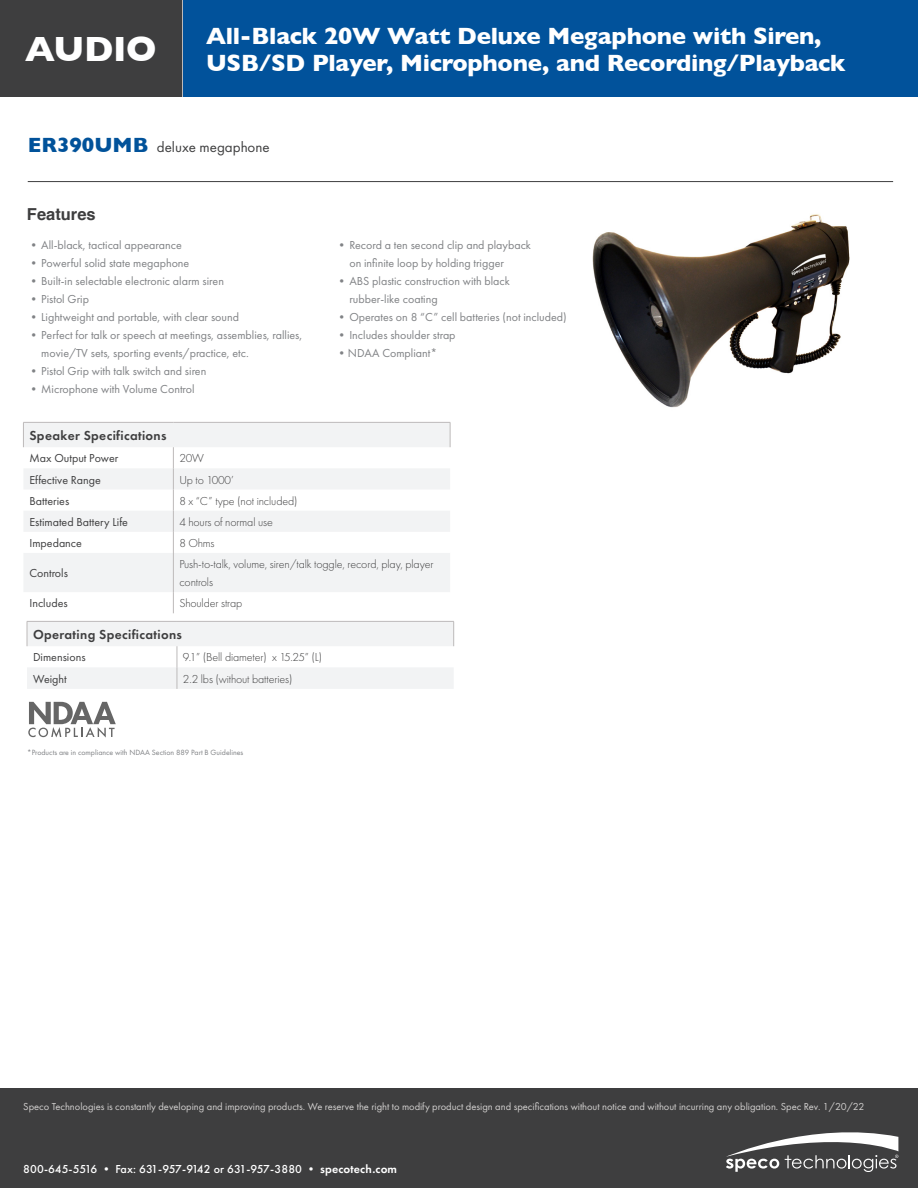
<style>
.page{position:relative;width:918px;height:1188px;background:#fff}
.page>*{position:absolute;margin:0;border:0;box-sizing:border-box;transform-origin:0 0}
.PRODUCT_NAME{font:700 35.7px "Gill Sans";letter-spacing:-.01em;color:#fff}
.PRODUCT_NAME-2{font:700 24px "Gill Sans";letter-spacing:-.01em;color:#fff}
.DESCRIPTIONS{font:700 16.5px "Helvetica";color:#3e3e3f}
.PRODUCT_NAME-3{font:15px "Futura PT";color:#3e3e3f}
.DESCRIPTIONS-2{font:600 13.5px "Futura PT";letter-spacing:.025em;color:#3e3e3f}
.DESCRIPTIONS-3{font:12px/18px "Futura PT";color:#808285}
.DESCRIPTIONS-4{font:300 12px/18px "Futura PT";letter-spacing:-.01em;color:#3e3e3f}
.DESCRIPTIONS-5{font:12px "Futura PT";color:#3e3e3f}
.ADDRESS{font:500 12px "Futura PT";letter-spacing:-.015em;color:#fff}
.DESCRIPTIONS-6{font:10.5px "Futura PT";color:#d1cfce}
.DESCRIPTIONS-7{font:7.8px "Futura PT";color:#808285}
.s1{font-family:"Gill Sans";font-weight:700;font-size:21px;color:#01529a}
.s2{font-weight:600}
</style>
<div class="page">
<hr style="left:181px;top:0;width:3px;height:96px;background:#bdbaba">
<div style="left:184px;top:0;width:734px;height:96px;background:#01529b"></div>
<div style="left:0;top:0;width:181px;height:96px;background:#3e3e3f"></div>
<div style="left:0;top:1088px;width:918px;height:100px;background:#3e3e3f"></div>
<hr style="left:28px;top:181px;width:865px;height:1px;background:#3e3e3f">
<svg style="left:726px;top:1132px;width:172px;height:40px"></svg>
<svg style="left:23px;top:423px;width:427px;height:169px;fill:#f2f3f4"></svg>
<svg style="left:450px;top:423px;width:1px;height:24px"></svg>
<svg style="left:173px;top:447px;width:1px;height:106px"></svg>
<hr style="left:173px;top:553px;width:1px;height:39px;background:#bdbaba">
<svg style="left:173px;top:592px;width:1px;height:21px"></svg>
<hr style="left:23px;top:422px;width:150px;height:1px;background:#bdbaba">
<svg style="left:23px;top:423px;width:1px;height:24px"></svg>
<hr style="left:173px;top:422px;width:277px;height:1px;background:#bdbaba">
<svg style="left:27px;top:621px;width:427px;height:68px"></svg>
<hr style="left:177px;top:621px;width:277px;height:1px;background:#bdbaba">
<img style="left:592px;top:214px;width:258px;height:194px">
<svg style="left:28px;top:702px;width:88px;height:36px"></svg>
<p class="PRODUCT_NAME" style="left:25px;top:21px;width:133px">AUDIO</p>
<p class="PRODUCT_NAME-2" style="left:206px;top:17px;width:617px">All-Black 20W Watt Deluxe Megaphone with Siren,</p>
<p class="PRODUCT_NAME-2" style="left:206px;top:44px;width:641px">USB/SD Player, Microphone, and Recording/Playback</p>
<p class="PRODUCT_NAME-3" style="left:28px;top:138px;width:243px"><span class="s1">ER390UMB</span> deluxe megaphone</p>
<p class="DESCRIPTIONS" style="left:27px;top:201px;width:70px">Features</p>
<p class="DESCRIPTIONS-3" style="left:28px;top:236px;width:156px">•All-black, tactical appearance</p>
<p class="DESCRIPTIONS-3" style="left:28px;top:254px;width:163px">•Powerful solid state megaphone</p>
<p class="DESCRIPTIONS-3" style="left:28px;top:272px;width:198px">•Built-in selectable electronic alarm siren</p>
<p class="DESCRIPTIONS-3" style="left:28px;top:290px;width:63px">•Pistol Grip</p>
<p class="DESCRIPTIONS-3" style="left:28px;top:308px;width:213px">•Lightweight and portable, with clear sound</p>
<p class="DESCRIPTIONS-3" style="left:41px;top:326px;width:263px;text-indent:-14px">•Perfect for talk or speech at meetings, assemblies, rallies, movie/TV sets, sporting events/practice, etc.</p>
<p class="DESCRIPTIONS-3" style="left:28px;top:362px;width:180px">•Pistol Grip with talk switch and siren</p>
<p class="DESCRIPTIONS-3" style="left:28px;top:380px;width:168px">•Microphone with Volume Control</p>
<p class="DESCRIPTIONS-3" style="left:349px;top:236px;width:183px;text-indent:-14px">•Record a ten second clip and playback on infinite loop by holding trigger</p>
<p class="DESCRIPTIONS-3" style="left:349px;top:272px;width:162px;text-indent:-14px">•ABS plastic construction with black rubber-like coating</p>
<p class="DESCRIPTIONS-3" style="left:336px;top:308px;width:232px">•Operates on 8 “C” cell batteries (not included)</p>
<p class="DESCRIPTIONS-3" style="left:336px;top:326px;width:121px">•Includes shoulder strap</p>
<p class="DESCRIPTIONS-3" style="left:336px;top:344px;width:103px">•NDAA Compliant*</p>
<p class="DESCRIPTIONS-2" style="left:29px;top:427px;width:139px">Speaker Specifications</p>
<p class="DESCRIPTIONS-5" style="left:29px;top:451px;width:91px">Max Output Power</p>
<p class="DESCRIPTIONS-4" style="left:179px;top:449px;width:26px">20W</p>
<p class="DESCRIPTIONS-5" style="left:29px;top:472px;width:73px">Effective Range</p>
<p class="DESCRIPTIONS-4" style="left:179px;top:471px;width:56px">Up to 1000’</p>
<p class="DESCRIPTIONS-5" style="left:29px;top:494px;width:41px">Batteries</p>
<p class="DESCRIPTIONS-4" style="left:179px;top:492px;width:120px">8 x “C” type (not included)</p>
<p class="DESCRIPTIONS-5" style="left:29px;top:515px;width:100px">Estimated Battery Life</p>
<p class="DESCRIPTIONS-4" style="left:179px;top:513px;width:95px">4 hours of normal use</p>
<p class="DESCRIPTIONS-5" style="left:29px;top:536px;width:54px">Impedance</p>
<p class="DESCRIPTIONS-4" style="left:179px;top:534px;width:37px">8 Ohms</p>
<p class="DESCRIPTIONS-5" style="left:29px;top:566px;width:40px">Controls</p>
<p class="DESCRIPTIONS-4" style="left:179px;top:555px;width:256px">Push-to-talk, volume, siren/talk toggle, record, play, player controls</p>
<p class="DESCRIPTIONS-5" style="left:29px;top:596px;width:40px">Includes</p>
<p class="DESCRIPTIONS-4" style="left:179px;top:594px;width:64px">Shoulder strap</p>
<p class="DESCRIPTIONS-2" style="left:33px;top:626px;width:151px">Operating Specifications</p>
<p class="DESCRIPTIONS-5" style="left:33px;top:650px;width:54px">Dimensions</p>
<p class="DESCRIPTIONS-4" style="left:183px;top:648px;width:141px">9.1” (Bell diameter) x 15.25” (L)</p>
<p class="DESCRIPTIONS-5" style="left:33px;top:672px;width:35px">Weight</p>
<p class="DESCRIPTIONS-4" style="left:183px;top:670px;width:111px">2.2 lbs (without batteries)</p>
<p class="DESCRIPTIONS-7" style="left:27px;top:747px;width:217px">*Products are in compliance with NDAA Section 889 Part B Guidelines</p>
<p class="DESCRIPTIONS-6" style="left:23px;top:1100px;width:843px">Speco Technologies is constantly developing and improving products. We reserve the right to modify product design and specifications without notice and without incurring any obligation. Spec Rev. 1/20/22</p>
<p class="ADDRESS" style="left:23px;top:1162px;width:375px">800-645-5516 • Fax: 631-957-9142 or 631-957-3880 • <span class="s2">specotech.com</span></p>
</div>
